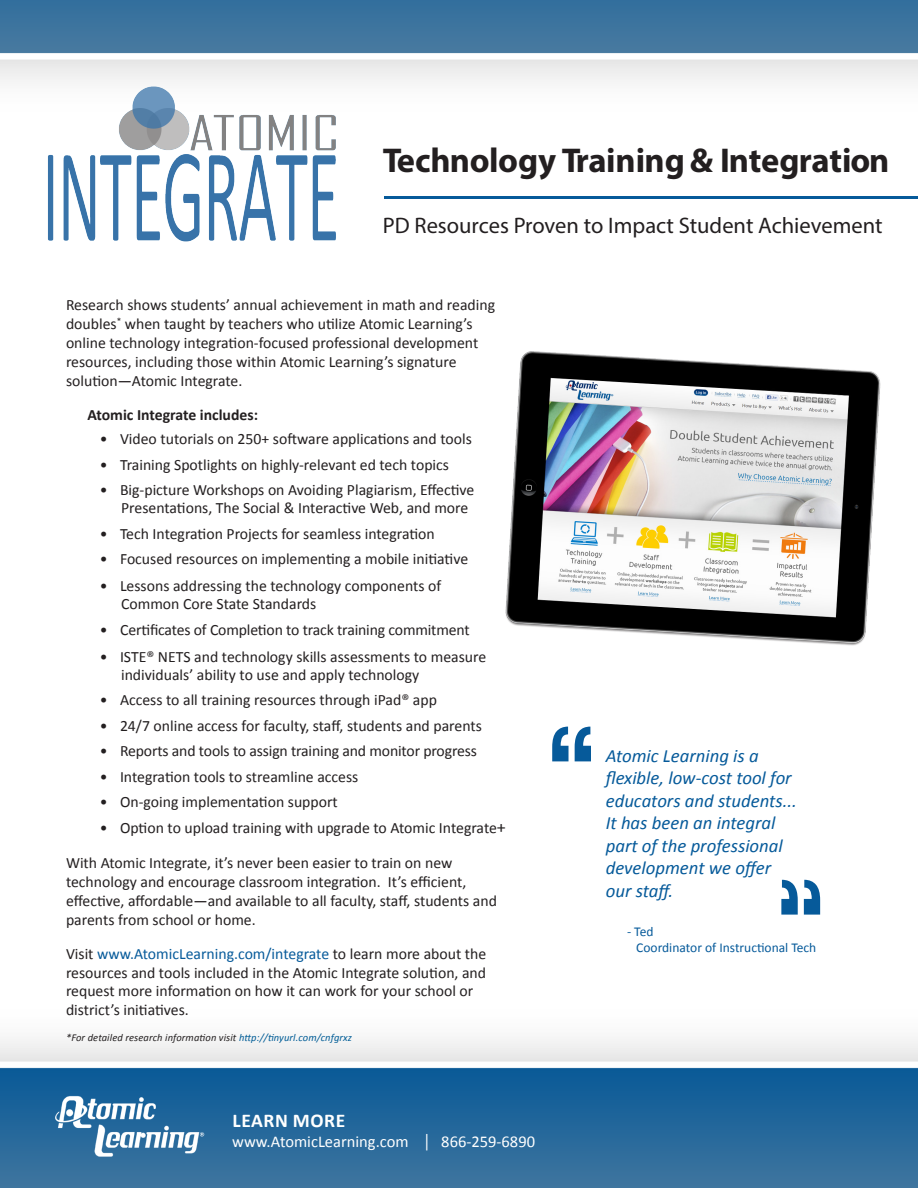
<style>
.page{position:relative;width:918px;height:1188px;background:#fff}
.page>*{position:absolute;margin:0;border:0;box-sizing:border-box;transform-origin:0 0}
.t1{font:700 34.5px "Myriad Pro";letter-spacing:-.01em;color:#231f20}
.t2{font:22.5px "Myriad Pro";color:#231f20}
.t3{font:700 19.5px "Calibri";letter-spacing:.03em;color:#fff}
.t4{font:italic 18.75px/22.5px "Calibri";color:#065a9a}
.t5{font:16.5px "Calibri";color:#fff}
.t6{font:15.75px/18.9px "Calibri";color:#231f20}
.t7{font:700 15.75px "Calibri";color:#231f20}
.t8{font:13.5px/16.2px "Calibri";color:#065a9a}
.t9{font:italic 10.5px "Calibri";letter-spacing:.01em;color:#231f20}
.s1{font-size:18px}
.s2{color:#065a9a}
.s3{color:#005c96}
.s4{font-size:18.6px}
.s5{font-style:italic}
</style>
<div class="page">
<img style="left:0;top:0;width:918px;height:1188px">
<hr style="left:384px;top:196px;width:534px;height:3px;background:#065a9a">
<img style="left:54px;top:1094px;width:151px;height:63px">
<svg style="left:552px;top:727px;width:39px;height:34px"></svg>
<svg style="left:781px;top:880px;width:39px;height:35px"></svg>
<img style="left:29px;top:75px;width:316px;height:173px">
<img style="left:500px;top:345px;width:388px;height:302px">
<p class="t1" style="left:383px;top:138px;width:508px">Technology Training &amp; Integration</p>
<p class="t2" style="left:383px;top:212px;width:501px">PD Resources Proven to Impact Student Achievement</p>
<p class="t6" style="left:66px;top:295px;width:431px">Research shows students’ annual achievement in math and reading doubles<sup>*</sup> when taught by teachers who utilize Atomic Learning’s online technology integration-focused professional development resources, including those within Atomic Learning’s signature solution—Atomic Integrate.</p>
<p class="t7" style="left:87px;top:405px;width:172px">Atomic Integrate includes:</p>
<p class="t6" style="left:100px;top:430px;width:374px">• Video tutorials on 250+ software applications and tools</p>
<p class="t6" style="left:100px;top:455px;width:351px">• Training Spotlights on highly-relevant ed tech topics</p>
<p class="t6" style="left:121px;top:481px;width:355px;line-height:18px;text-indent:-21px">• Big-picture Workshops on Avoiding Plagiarism, Effective<br>Presentations, The Social &amp; Interactive Web, and more</p>
<p class="t6" style="left:100px;top:524px;width:337px">• Tech Integration Projects for seamless integration</p>
<p class="t6" style="left:100px;top:550px;width:370px">• Focused resources on implementing a mobile initiative</p>
<p class="t6" style="left:121px;top:577px;width:322px;line-height:18px;text-indent:-21px">• Lessons addressing the technology components of<br>Common Core State Standards</p>
<p class="t6" style="left:100px;top:620px;width:372px">• Certificates of Completion to track training commitment</p>
<p class="t6" style="left:121px;top:647px;width:367px;line-height:18px;text-indent:-21px">• ISTE® NETS and technology skills assessments to measure individuals’ ability to use and apply technology</p>
<p class="t6" style="left:100px;top:691px;width:339px">• Access to all training resources through iPad® app</p>
<p class="t6" style="left:100px;top:716px;width:384px">• 24/7 online access for faculty, staff, students and parents</p>
<p class="t6" style="left:100px;top:742px;width:379px">• Reports and tools to assign training and monitor progress</p>
<p class="t6" style="left:100px;top:767px;width:260px">• Integration tools to streamline access</p>
<p class="t6" style="left:100px;top:793px;width:240px">• On-going implementation support</p>
<p class="t6" style="left:100px;top:818px;width:408px">• Option to upload training with upgrade to Atomic Integrate<span class="s1">+</span></p>
<p class="t6" style="left:66px;top:853px;width:432px">With Atomic Integrate, it’s never been easier to train on new technology and encourage classroom integration. It’s efficient, effective, affordable—and available to all faculty, staff, students and parents from school or home.</p>
<p class="t6" style="left:66px;top:944px;width:422px">Visit <span class="s2">www.AtomicLearning.com/integrate</span> to learn more about the resources and tools included in the Atomic Integrate solution, and request more information on how it can work for your school or district’s initiatives.</p>
<p class="t9" style="left:66px;top:1030px;width:288px">*For detailed research information visit <span class="s3">http://tinyurl.com/cnfgrxz</span></p>
<p class="t3" style="left:233px;top:1108px;width:114px">LEARN MORE</p>
<p class="t5" style="left:232px;top:1131px;width:304px">www.AtomicLearning.com <span class="s4">|</span> 866-259-6890</p>
<p class="t4" style="left:606px;top:744px;width:193px">Atomic Learning is a flexible, low-cost tool for educators and students...<br>It has been an integral part of the professional development we offer our staff.</p>
<p class="t8" style="left:636px;top:923px;width:182px;text-indent:-9px"><span class="s5">-</span> Ted<br>Coordinator of Instructional Tech</p>
</div>
